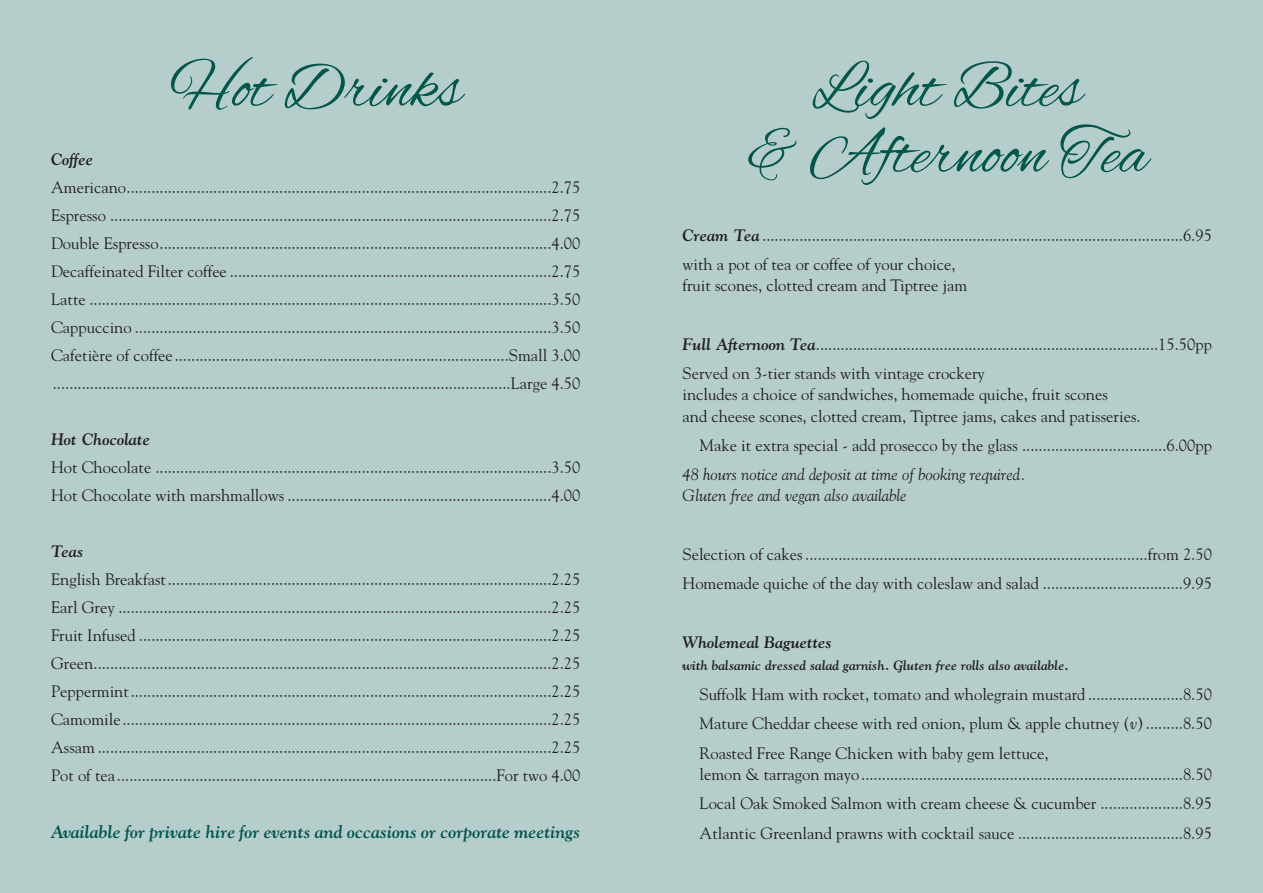
<style>
.page{position:relative;width:1263px;height:893px;background:#b6cecb}
.page>*{position:absolute;margin:0;border:0;box-sizing:border-box;transform-origin:0 0}
.t1{font:66px/66px "Alex Brush";color:#00584c;text-align:center}
.t2{font:italic 700 18px "Goudy";color:#00584c}
.t3{font:16.5px/28px "Goudy";color:#231f20}
.t4{font:italic 16.5px/21.1px "Goudy";color:#231f20}
.t5{font:italic 700 16.5px "Goudy";color:#231f20}
.t6{font:italic 700 13.5px "Goudy";color:#231f20}
.s1{font-weight:700;font-style:italic}
.s2{font-style:italic}
</style>
<div class="page">
<h1 class="t1" style="left:170px;top:59px;width:293px">Hot Drinks</h1>
<h1 class="t1" style="left:747px;top:59px;width:401px">Light Bites<br>&amp; Afternoon Tea</h1>
<p class="t5" style="left:51px;top:150px;width:44px">Coffee</p>
<p class="t3" style="left:51px;top:174px;width:531px;text-align:justify">Americano.......................................................................................................2.75<br>Espresso ...........................................................................................................2.75<br>Double Espresso...............................................................................................4.00<br>Decaffeinated Filter coffee ..............................................................................2.75<br>Latte ................................................................................................................3.50<br>Cappuccino .....................................................................................................3.50<br>Cafetière of coffee.................................................................................Small 3.00 ...............................................................................................................Large 4.50</p>
<p class="t3" style="left:682px;top:221px;width:531px;line-height:29.2px"><span class="s1">Cream Tea</span> ......................................................................................................6.95 with a pot of tea or coffee of your choice,</p>
<p class="t3" style="left:682px;top:272px;width:286px">fruit scones, clotted cream and Tiptree jam</p>
<p class="t3" style="left:682px;top:330px;width:531px;line-height:29.2px"><span class="s1">Full Afternoon Tea</span>...................................................................................15.50pp<br>Served on 3-tier stands with vintage crockery</p>
<p class="t3" style="left:682px;top:384px;width:460px;line-height:21.1px">includes a choice of sandwiches, homemade quiche, fruit scones<br>and cheese scones, clotted cream, Tiptree jams, cakes and patisseries.</p>
<p class="t3" style="left:699px;top:431px;width:514px">Make it extra special - add prosecco by the glass ...................................6.00pp</p>
<p class="t4" style="left:682px;top:464px;width:345px">48 hours notice and deposit at time of booking required.<br>Gluten free and vegan also available</p>
<p class="t5" style="left:51px;top:430px;width:100px">Hot Chocolate</p>
<p class="t3" style="left:51px;top:454px;width:531px">Hot Chocolate ................................................................................................3.50<br>Hot Chocolate with marshmallows ................................................................4.00</p>
<p class="t5" style="left:51px;top:542px;width:34px">Teas</p>
<p class="t3" style="left:51px;top:565px;width:531px;text-align:justify">English Breakfast.............................................................................................2.25<br>Earl Grey .........................................................................................................2.25<br>Fruit Infused ....................................................................................................2.25<br>Green...............................................................................................................2.25<br>Peppermint......................................................................................................2.25<br>Camomile........................................................................................................2.25<br>Assam ..............................................................................................................2.25<br>Pot of tea............................................................................................For two 4.00</p>
<p class="t2" style="left:51px;top:821px;width:531px">Available for private hire for events and occasions or corporate meetings</p>
<p class="t3" style="left:682px;top:540px;width:531px;line-height:29.2px">Selection of cakes ...................................................................................from 2.50<br>Homemade quiche of the day with coleslaw and salad ..................................9.95</p>
<p class="t5" style="left:682px;top:633px;width:151px">Wholemeal Baguettes</p>
<p class="t6" style="left:682px;top:658px;width:388px">with balsamic dressed salad garnish. Gluten free rolls also available.</p>
<p class="t3" style="left:699px;top:680px;width:514px;line-height:29.2px;text-align:justify">Suffolk Ham with rocket, tomato and wholegrain mustard .......................8.50<br>Mature Cheddar cheese with red onion, plum &amp; apple chutney (<span class="s2">v</span>) .........8.50<br>Roasted Free Range Chicken with baby gem lettuce,</p>
<p class="t3" style="left:699px;top:760px;width:514px;line-height:29.2px;text-align:justify">lemon &amp; tarragon mayo..............................................................................8.50<br>Local Oak Smoked Salmon with cream cheese &amp; cucumber ....................8.95<br>Atlantic Greenland prawns with cocktail sauce ........................................8.95</p>
</div>
